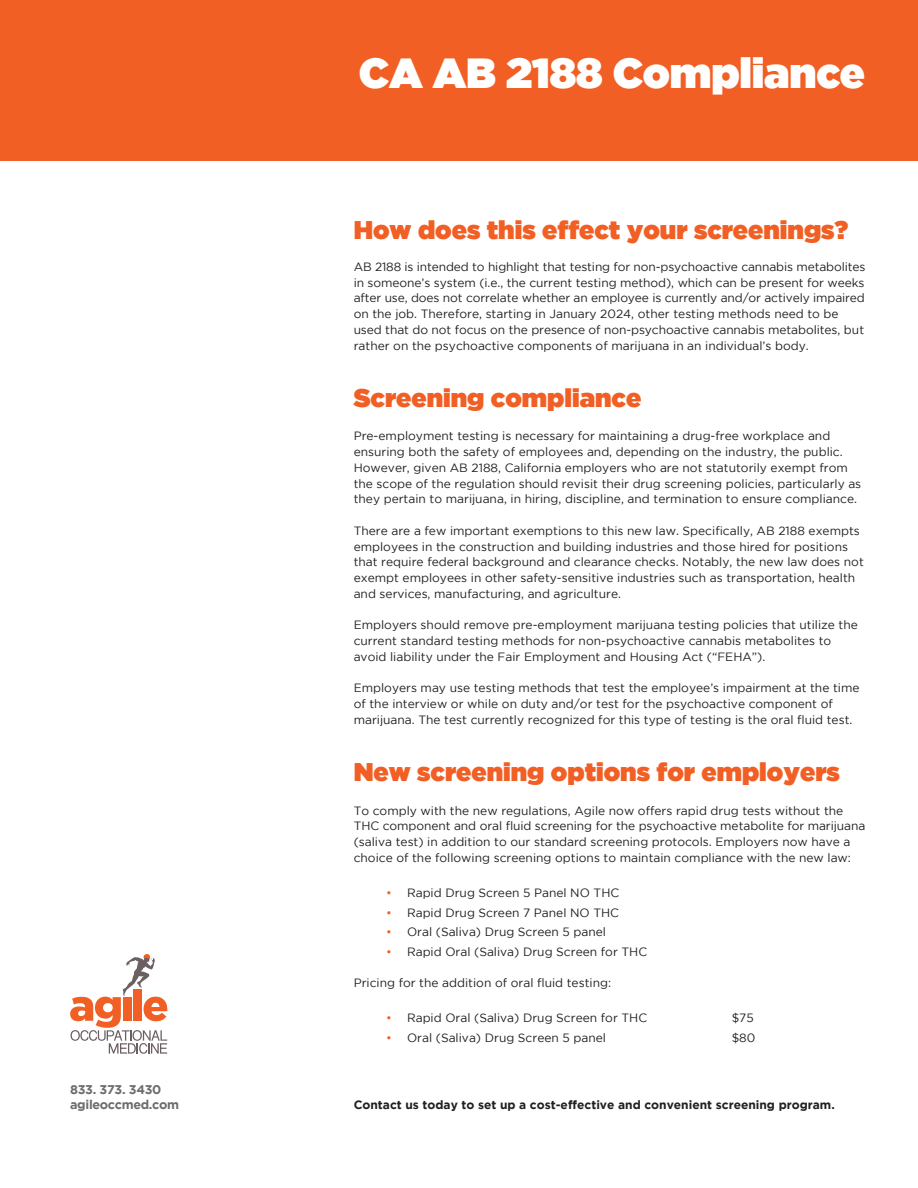
<style>
.page{position:relative;width:918px;height:1188px;background:#fff}
.page>*{position:absolute;margin:0;border:0;box-sizing:border-box;transform-origin:0 0}
.t1{font:42px "Gotham Ultra";letter-spacing:-.005em;color:#fff}
.t2{font:25.5px "Gotham Ultra";color:#f15f24}
.t3{font:700 12.6px/14.9px "Gotham";letter-spacing:-.025em;color:#6c6d70}
.t4{font:12px/15.8px "Gotham";color:#231f20}
.t5{font:700 12px "Gotham";color:#231f20}
.s1{color:#f15f24}
</style>
<div class="page">
<div style="left:0;top:0;width:918px;height:161px;background:#f15f24"></div>
<svg style="left:70px;top:954px;width:97px;height:100px"></svg>
<p class="t3" style="left:70px;top:1082px;width:110px">833. 373. 3430 agileoccmed.com</p>
<h1 class="t1" style="left:359px;top:49px;width:508px">CA AB 2188 Compliance</h1>
<h2 class="t2" style="left:354px;top:216px;width:496px">How does this effect your screenings?</h2>
<p class="t4" style="left:354px;top:258px;width:513px">AB 2188 is intended to highlight that testing for non-psychoactive cannabis metabolites in someone’s system (i.e., the current testing method), which can be present for weeks after use, does not correlate whether an employee is currently and/or actively impaired on the job. Therefore, starting in January 2024, other testing methods need to be used that do not focus on the presence of non-psychoactive cannabis metabolites, but rather on the psychoactive components of marijuana in an individual’s body.</p>
<h2 class="t2" style="left:354px;top:383px;width:289px">Screening compliance</h2>
<p class="t4" style="left:354px;top:428px;width:509px">Pre-employment testing is necessary for maintaining a drug-free workplace and ensuring both the safety of employees and, depending on the industry, the public.<br>However, given AB 2188, California employers who are not statutorily exempt from the scope of the regulation should revisit their drug screening policies, particularly as they pertain to marijuana, in hiring, discipline, and termination to ensure compliance.</p>
<p class="t4" style="left:354px;top:522px;width:512px">There are a few important exemptions to this new law. Specifically, AB 2188 exempts employees in the construction and building industries and those hired for positions that require federal background and clearance checks. Notably, the new law does not exempt employees in other safety-sensitive industries such as transportation, health and services, manufacturing, and agriculture.</p>
<p class="t4" style="left:354px;top:617px;width:506px">Employers should remove pre-employment marijuana testing policies that utilize the current standard testing methods for non-psychoactive cannabis metabolites to avoid liability under the Fair Employment and Housing Act (“FEHA”).</p>
<p class="t4" style="left:354px;top:680px;width:507px">Employers may use testing methods that test the employee’s impairment at the time of the interview or while on duty and/or test for the psychoactive component of marijuana. The test currently recognized for this type of testing is the oral fluid test.</p>
<h2 class="t2" style="left:354px;top:757px;width:488px">New screening options for employers</h2>
<p class="t4" style="left:354px;top:802px;width:513px">To comply with the new regulations, Agile now offers rapid drug tests without the THC component and oral fluid screening for the psychoactive metabolite for marijuana (saliva test) in addition to our standard screening protocols. Employers now have a choice of the following screening options to maintain compliance with the new law:</p>
<p class="t4" style="left:386px;top:885px;width:235px"><span class="s1">•</span> Rapid Drug Screen 5 Panel NO THC</p>
<p class="t4" style="left:386px;top:904px;width:235px"><span class="s1">•</span> Rapid Drug Screen 7 Panel NO THC</p>
<p class="t4" style="left:386px;top:924px;width:221px"><span class="s1">•</span> Oral (Saliva) Drug Screen 5 panel</p>
<p class="t4" style="left:386px;top:943px;width:263px"><span class="s1">•</span> Rapid Oral (Saliva) Drug Screen for THC</p>
<p class="t4" style="left:354px;top:975px;width:259px">Pricing for the addition of oral fluid testing:</p>
<p class="t4" style="left:386px;top:1010px;width:263px"><span class="s1">•</span> Rapid Oral (Saliva) Drug Screen for THC</p>
<p class="t4" style="left:732px;top:1010px;width:24px">$75</p>
<p class="t4" style="left:386px;top:1029px;width:221px"><span class="s1">•</span> Oral (Saliva) Drug Screen 5 panel</p>
<p class="t4" style="left:732px;top:1029px;width:25px">$80</p>
<p class="t5" style="left:354px;top:1097px;width:483px">Contact us today to set up a cost-effective and convenient screening program.</p>
</div>
